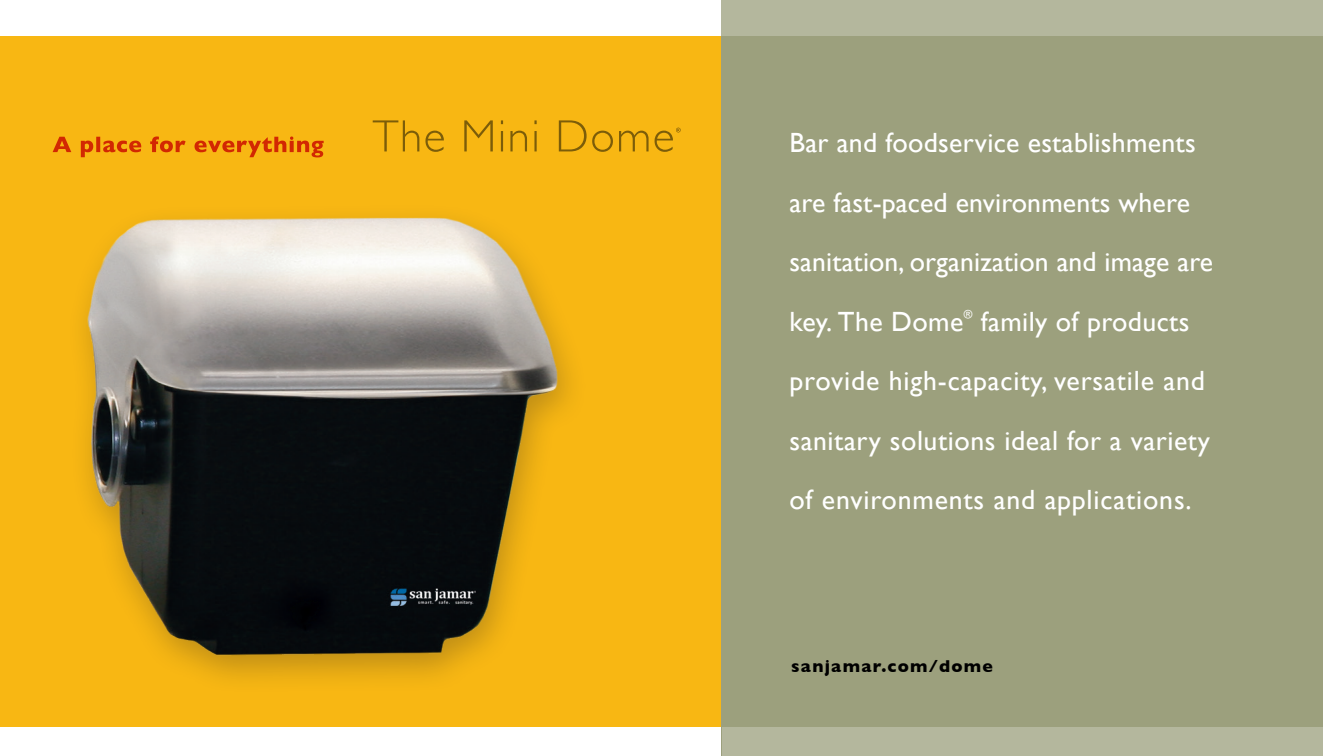
<style>
.page{position:relative;width:1323px;height:756px;background:#fff}
.page>*{position:absolute;margin:0;border:0;box-sizing:border-box;transform-origin:0 0}
.t1{font:27.82px/59.5px "Gill Sans";letter-spacing:.015em;color:#fff}
.t2{font:700 17.5px "Gill Sans";letter-spacing:.07em;color:#000}
.t3{font:11.72px "Gill Sans";color:#fff}
</style>
<div class="page">
<div style="left:0;top:36px;width:722px;height:691px;background:#f8b713"></div>
<svg style="left:373px;top:120px;width:308px;height:32px"></svg>
<svg style="left:53px;top:136px;width:271px;height:21px"></svg>
<div style="left:722px;top:0;width:601px;height:756px;background:#9ca07d"></div>
<div style="left:722px;top:0;width:601px;height:36px;background:#b4b79d"></div>
<div style="left:722px;top:727px;width:601px;height:29px;background:#b4b79d"></div>
<img style="left:83px;top:192px;width:639px;height:552px">
<p class="t1" style="left:789px;top:113px;width:425px">Bar and foodservice establishments are fast-paced environments where sanitation, organization and image are key. The Dome</p>
<p class="t3" style="left:964px;top:307px;width:10px">®</p>
<p class="t1" style="left:789px;top:291px;width:422px;text-indent:191px">family of products provide high-capacity, versatile and sanitary solutions ideal for a variety of environments and applications.</p>
<p class="t2" style="left:791px;top:656px;width:203px">sanjamar.com/dome</p>
</div>
